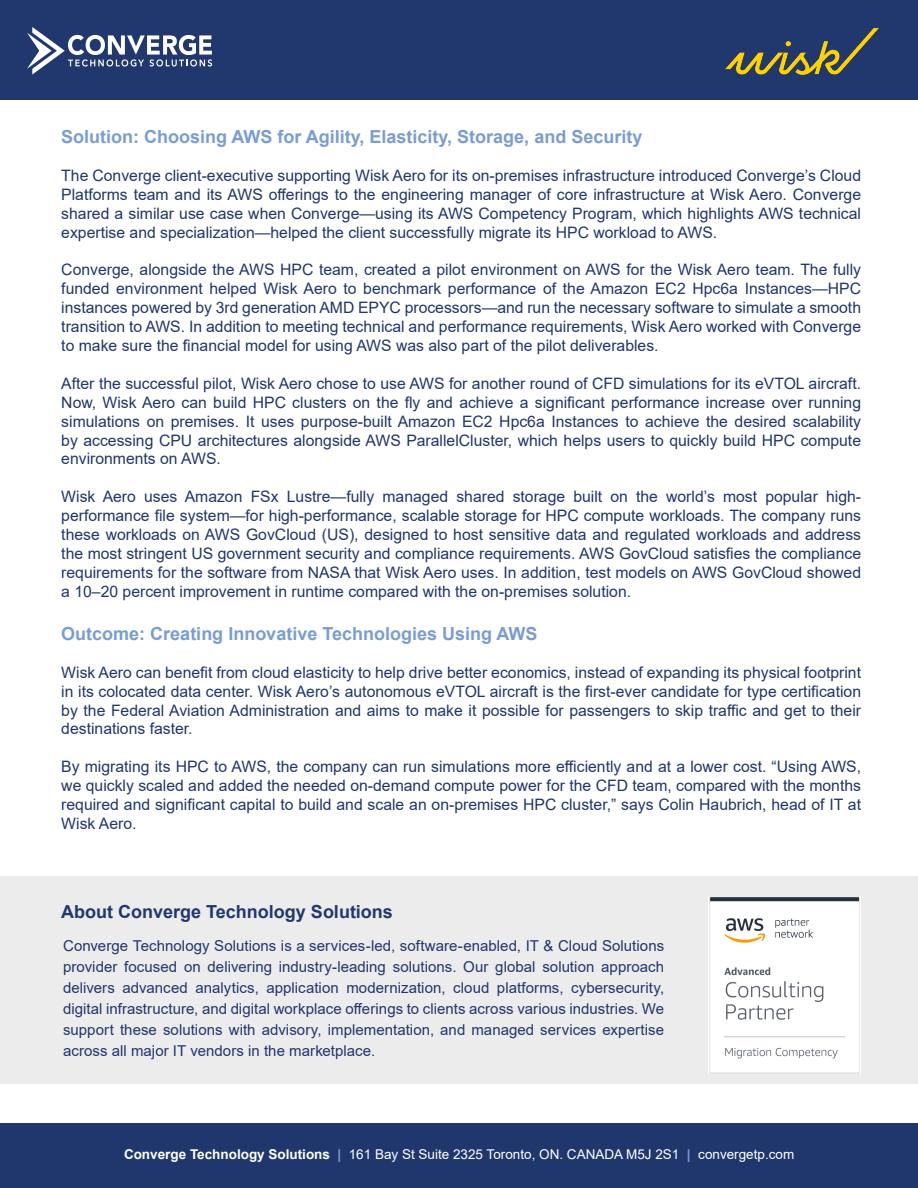
<style>
.page{position:relative;width:918px;height:1188px;background:#fff}
.page>*{position:absolute;margin:0;border:0;box-sizing:border-box;transform-origin:0 0}
.t1{font:700 18px "Arial";color:#799dd2}
.t2{font:700 18px "Arial";color:#20386d}
.t3{font:15.75px/18.9px "Arial";color:#20366c;text-align:justify}
.t4{font:15px/21px "Arial";letter-spacing:.005em;color:#20366c;text-align:justify}
.t5{font:13.5px "Arial";color:#fff}
.s1{font-weight:700}
.s2{font-weight:700;color:#7f9dd1}
</style>
<div class="page">
<div style="left:0;top:1123px;width:918px;height:65px;background:#20376d"></div>
<div style="left:0;top:0;width:918px;height:99px;background:#20386d"></div>
<svg style="left:27px;top:27px;width:185px;height:48px"></svg>
<div style="left:0;top:877px;width:918px;height:207px;background:#ececed"></div>
<img style="left:709px;top:897px;width:152px;height:177px">
<img style="left:725px;top:28px;width:154px;height:47px">
<p class="t1" style="left:61px;top:124px;width:583px">Solution: Choosing AWS for Agility, Elasticity, Storage, and Security</p>
<p class="t3" style="left:61px;top:166px;width:801px">The Converge client-executive supporting Wisk Aero for its on-premises infrastructure introduced Converge’s Cloud Platforms team and its AWS offerings to the engineering manager of core infrastructure at Wisk Aero. Converge shared a similar use case when Converge—using its AWS Competency Program, which highlights AWS technical expertise and specialization—helped the client successfully migrate its HPC workload to AWS.</p>
<p class="t3" style="left:61px;top:260px;width:801px">Converge, alongside the AWS HPC team, created a pilot environment on AWS for the Wisk Aero team. The fully funded environment helped Wisk Aero to benchmark performance of the Amazon EC2 Hpc6a Instances—HPC instances powered by 3rd generation AMD EPYC processors—and run the necessary software to simulate a smooth transition to AWS. In addition to meeting technical and performance requirements, Wisk Aero worked with Converge to make sure the financial model for using AWS was also part of the pilot deliverables.</p>
<p class="t3" style="left:61px;top:374px;width:801px">After the successful pilot, Wisk Aero chose to use AWS for another round of CFD simulations for its eVTOL aircraft.<br>Now, Wisk Aero can build HPC clusters on the fly and achieve a significant performance increase over running simulations on premises. It uses purpose-built Amazon EC2 Hpc6a Instances to achieve the desired scalability by accessing CPU architectures alongside AWS ParallelCluster, which helps users to quickly build HPC compute environments on AWS.</p>
<p class="t3" style="left:61px;top:487px;width:801px">Wisk Aero uses Amazon FSx Lustre—fully managed shared storage built on the world’s most popular high&shy;performance file system—for high-performance, scalable storage for HPC compute workloads. The company runs these workloads on AWS GovCloud (US), designed to host sensitive data and regulated workloads and address the most stringent US government security and compliance requirements. AWS GovCloud satisfies the compliance requirements for the software from NASA that Wisk Aero uses. In addition, test models on AWS GovCloud showed a 10–20 percent improvement in runtime compared with the on-premises solution.</p>
<p class="t1" style="left:61px;top:621px;width:478px">Outcome: Creating Innovative Technologies Using AWS</p>
<p class="t3" style="left:61px;top:663px;width:801px">Wisk Aero can benefit from cloud elasticity to help drive better economics, instead of expanding its physical footprint in its colocated data center. Wisk Aero’s autonomous eVTOL aircraft is the first-ever candidate for type certification by the Federal Aviation Administration and aims to make it possible for passengers to skip traffic and get to their destinations faster.</p>
<p class="t3" style="left:61px;top:757px;width:801px">By migrating its HPC to AWS, the company can run simulations more efficiently and at a lower cost. “Using AWS, we quickly scaled and added the needed on-demand compute power for the CFD team, compared with the months required and significant capital to build and scale an on-premises HPC cluster,” says Colin Haubrich, head of IT at Wisk Aero.</p>
<p class="t2" style="left:61px;top:899px;width:333px">About Converge Technology Solutions</p>
<p class="t4" style="left:63px;top:935px;width:603px">Converge Technology Solutions is a services-led, software-enabled, IT &amp; Cloud Solutions provider focused on delivering industry-leading solutions. Our global solution approach delivers advanced analytics, application modernization, cloud platforms, cybersecurity, digital infrastructure, and digital workplace offerings to clients across various industries. We support these solutions with advisory, implementation, and managed services expertise across all major IT vendors in the marketplace.</p>
<p class="t5" style="left:124px;top:1145px;width:672px"><span class="s1">Converge Technology Solutions</span> <span class="s2">|</span> 161 Bay St Suite 2325 Toronto, ON. CANADA M5J 2S1 <span class="s2">|</span> convergetp.com</p>
</div>
